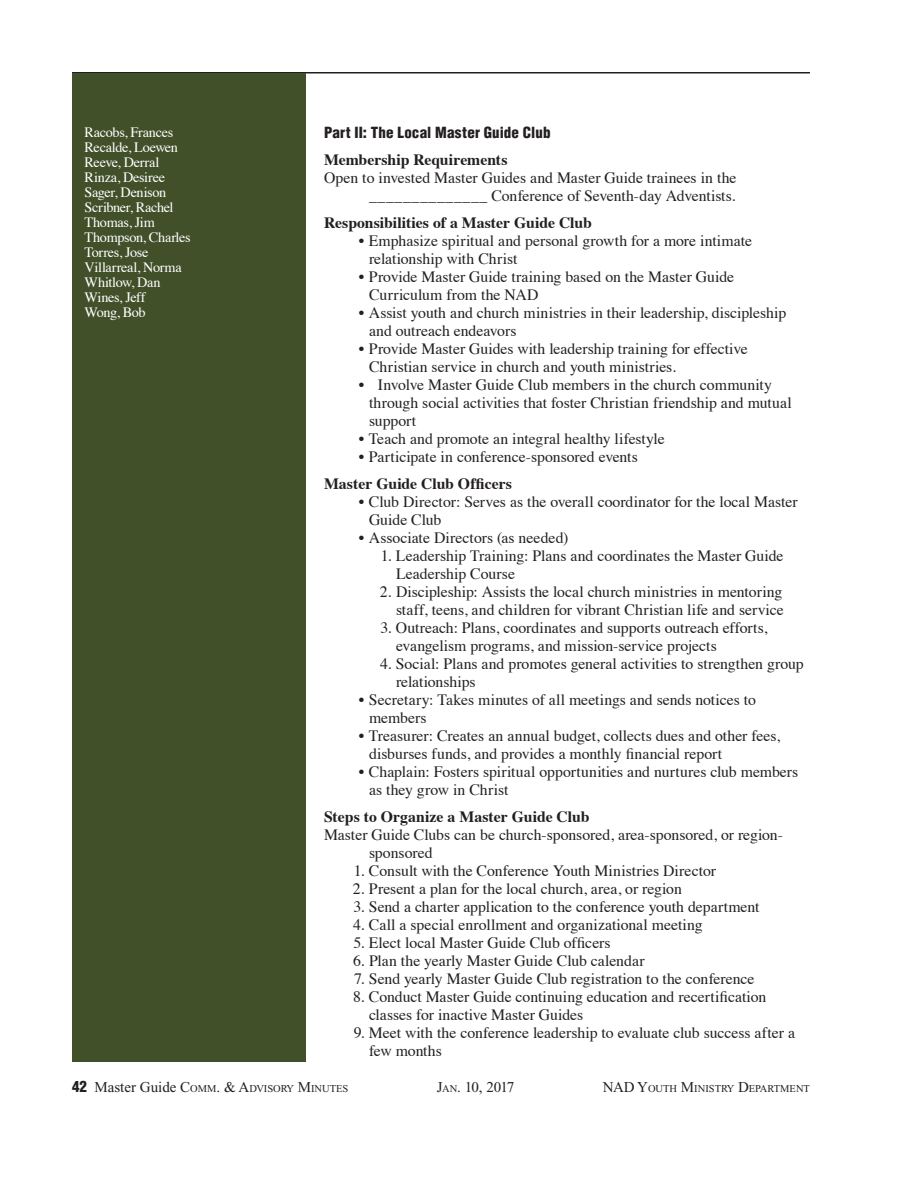
<style>
.page{position:relative;width:918px;height:1188px;background:#fff}
.page>*{position:absolute;margin:0;border:0;box-sizing:border-box;transform-origin:0 0}
.Indent_1_10_5_12{font:15.75px/18px "Times";color:#231f20}
.Indent_2_10_5_12{font:15.75px/18px "Times";color:#231f20}
.Indent_1_10_5_12-2{font:700 15.75px "Times";color:#231f20}
.Subhead_3_10_12{font:900 condensed 15px "Helvetica";letter-spacing:.01em;color:#231f20}
.t1{font:15px "Times New Roman";letter-spacing:-.05em;color:#231f20}
.Indent_S1_9_5_10{font:14.25px "Times";letter-spacing:-.025em;color:#fff}
.t2{font:10.5px "Times New Roman";color:#231f20}
.s1{font-family:"Helvetica";font-weight:900;font-stretch:condensed;font-size:15px}
.s2{font-size:15px}
.s3{font-size:10.5px}
</style>
<div class="page">
<hr style="left:72px;top:72px;width:738px;height:2px;background:#231f20">
<div style="left:72px;top:74px;width:233px;height:988px;background:#42502a"></div>
<p class="Indent_S1_9_5_10" style="left:85px;top:119px;width:90px">Racobs, Frances</p>
<p class="Indent_S1_9_5_10" style="left:85px;top:134px;width:95px">Recalde, Loewen</p>
<p class="Indent_S1_9_5_10" style="left:85px;top:149px;width:76px">Reeve, Derral</p>
<p class="Indent_S1_9_5_10" style="left:85px;top:164px;width:82px">Rinza, Desiree</p>
<p class="Indent_S1_9_5_10" style="left:85px;top:179px;width:83px">Sager, Denison</p>
<p class="Indent_S1_9_5_10" style="left:85px;top:194px;width:90px">Scribner, Rachel</p>
<p class="Indent_S1_9_5_10" style="left:85px;top:209px;width:72px">Thomas, Jim</p>
<p class="Indent_S1_9_5_10" style="left:85px;top:224px;width:108px">Thompson, Charles</p>
<p class="Indent_S1_9_5_10" style="left:85px;top:239px;width:65px">Torres, Jose</p>
<p class="Indent_S1_9_5_10" style="left:85px;top:254px;width:99px">Villarreal, Norma</p>
<p class="Indent_S1_9_5_10" style="left:85px;top:269px;width:77px">Whitlow, Dan</p>
<p class="Indent_S1_9_5_10" style="left:85px;top:284px;width:62px">Wines, Jeff</p>
<p class="Indent_S1_9_5_10" style="left:85px;top:299px;width:63px">Wong, Bob</p>
<p class="Subhead_3_10_12" style="left:324px;top:123px;width:228px">Part II: The Local Master Guide Club</p>
<p class="Indent_1_10_5_12-2" style="left:324px;top:145px;width:185px">Membership Requirements</p>
<p class="Indent_1_10_5_12" style="left:324px;top:168px;width:414px;text-align:right">Open to invested Master Guides and Master Guide trainees in the ______________ Conference of Seventh-day Adventists.</p>
<p class="Indent_1_10_5_12-2" style="left:324px;top:208px;width:269px">Responsibilities of a Master Guide Club</p>
<p class="Indent_1_10_5_12" style="left:369px;top:231px;width:385px;text-indent:-10px">• Emphasize spiritual and personal growth for a more intimate relationship with Christ</p>
<p class="Indent_1_10_5_12" style="left:369px;top:267px;width:367px;text-indent:-10px">• Provide Master Guide training based on the Master Guide<br>Curriculum from the NAD</p>
<p class="Indent_1_10_5_12" style="left:369px;top:303px;width:419px;text-indent:-10px">• Assist youth and church ministries in their leadership, discipleship and outreach endeavors</p>
<p class="Indent_1_10_5_12" style="left:369px;top:339px;width:380px;text-indent:-10px">• Provide Master Guides with leadership training for effective<br>Christian service in church and youth ministries.</p>
<p class="Indent_1_10_5_12" style="left:369px;top:375px;width:424px;text-indent:-10px">• Involve Master Guide Club members in the church community through social activities that foster Christian friendship and mutual support</p>
<p class="Indent_1_10_5_12" style="left:359px;top:429px;width:307px">• Teach and promote an integral healthy lifestyle</p>
<p class="Indent_1_10_5_12" style="left:359px;top:447px;width:280px">• Participate in conference-sponsored events</p>
<p class="Indent_1_10_5_12-2" style="left:324px;top:469px;width:189px">Master Guide Club Officers</p>
<p class="Indent_1_10_5_12" style="left:369px;top:492px;width:430px;text-indent:-10px">• Club Director: Serves as the overall coordinator for the local Master<br>Guide Club</p>
<p class="Indent_1_10_5_12" style="left:359px;top:528px;width:211px">• Associate Directors (as needed)</p>
<p class="Indent_2_10_5_12" style="left:396px;top:546px;width:389px;text-indent:-15px">1. Leadership Training: Plans and coordinates the Master Guide<br>Leadership Course</p>
<p class="Indent_2_10_5_12" style="left:380px;top:582px;width:406px;text-align:right">2. Discipleship: Assists the local church ministries in mentoring staff, teens, and children for vibrant Christian life and service</p>
<p class="Indent_2_10_5_12" style="left:396px;top:618px;width:373px;text-indent:-16px">3. Outreach: Plans, coordinates and supports outreach efforts, evangelism programs, and mission-service projects</p>
<p class="Indent_2_10_5_12" style="left:396px;top:654px;width:409px;text-indent:-16px">4. Social: Plans and promotes general activities to strengthen group relationships</p>
<p class="Indent_1_10_5_12" style="left:369px;top:690px;width:389px;text-indent:-10px">• Secretary: Takes minutes of all meetings and sends notices to members</p>
<p class="Indent_1_10_5_12" style="left:369px;top:726px;width:413px;text-indent:-10px">• Treasurer: Creates an annual budget, collects dues and other fees, disburses funds, and provides a monthly financial report</p>
<p class="Indent_1_10_5_12" style="left:369px;top:762px;width:431px;text-indent:-10px">• Chaplain: Fosters spiritual opportunities and nurtures club members as they grow in Christ</p>
<p class="Indent_1_10_5_12-2" style="left:324px;top:802px;width:267px">Steps to Organize a Master Guide Club</p>
<p class="Indent_1_10_5_12" style="left:369px;top:825px;width:415px;text-indent:-45px">Master Guide Clubs can be church-sponsored, area-sponsored, or region&shy;sponsored</p>
<p class="Indent_1_10_5_12" style="left:354px;top:861px;width:364px">1. Consult with the Conference Youth Ministries Director</p>
<p class="Indent_1_10_5_12" style="left:353px;top:879px;width:331px">2. Present a plan for the local church, area, or region</p>
<p class="Indent_1_10_5_12" style="left:353px;top:897px;width:408px">3. Send a charter application to the conference youth department</p>
<p class="Indent_1_10_5_12" style="left:353px;top:915px;width:351px">4. Call a special enrollment and organizational meeting</p>
<p class="Indent_1_10_5_12" style="left:354px;top:933px;width:259px">5. Elect local Master Guide Club officers</p>
<p class="Indent_1_10_5_12" style="left:353px;top:951px;width:293px">6. Plan the yearly Master Guide Club calendar</p>
<p class="Indent_1_10_5_12" style="left:354px;top:969px;width:402px">7. Send yearly Master Guide Club registration to the conference</p>
<p class="Indent_1_10_5_12" style="left:369px;top:987px;width:399px;text-indent:-16px">8. Conduct Master Guide continuing education and recertification classes for inactive Master Guides</p>
<p class="Indent_1_10_5_12" style="left:369px;top:1023px;width:428px;text-indent:-15px">9. Meet with the conference leadership to evaluate club success after a few months</p>
<p class="t2" style="left:72px;top:1083px;width:278px"><span class="s1">42</span> <span class="s2">Master Guide</span> <span class="s2">C</span>OMM<span class="s2">. &amp; A</span>DVISORY <span class="s2">M</span>INUTES</p>
<p class="t2" style="left:603px;top:1083px;width:209px"><span class="s2">NAD Y</span>OUTH <span class="s2">M</span>INISTRY <span class="s2">D</span>EPARTMENT</p>
<p class="t1" style="left:437px;top:1079px;width:79px">J<span class="s3">AN</span>. 10, 2017</p>
</div>
